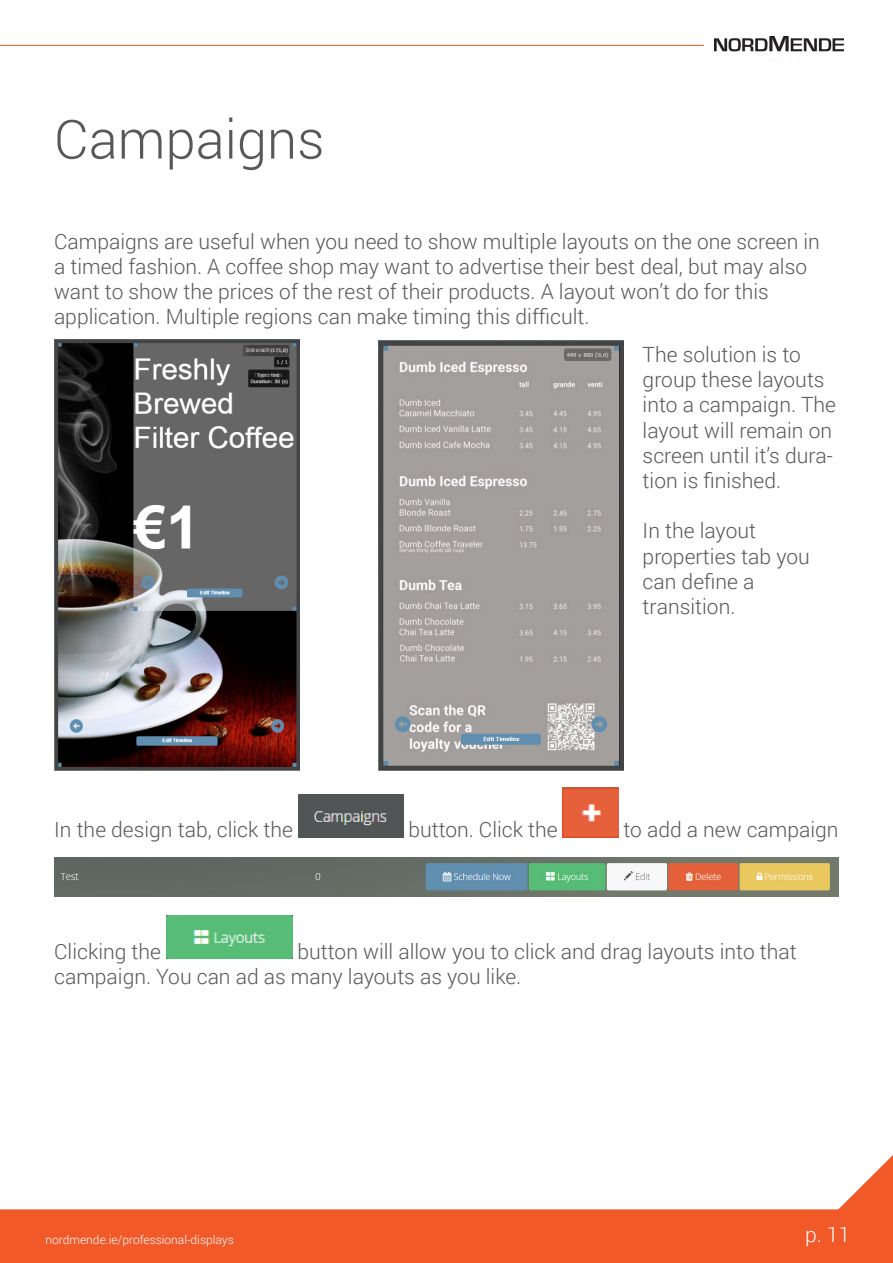
<style>
.page{position:relative;width:893px;height:1263px;background:#fff}
.page>*{position:absolute;margin:0;border:0;box-sizing:border-box;transform-origin:0 0}
.t1{font:300 54px "Roboto";color:#57585a}
.t2{font:300 21px/25.2px "Roboto";color:#57585a}
.t3{font:300 21px "Roboto";color:#fff}
.t4{font:300 12px "Roboto";color:#fff}
</style>
<div class="page">
<div style="left:0;top:1209px;width:893px;height:54px;background:#f15929"></div>
<svg style="left:837px;top:1155px;width:56px;height:56px"></svg>
<hr style="left:0;top:45px;width:704px;height:1px;background:#ef4d2f">
<img style="left:715px;top:36px;width:128px;height:16px">
<img style="left:298px;top:794px;width:105px;height:43px">
<img style="left:563px;top:788px;width:55px;height:49px">
<img style="left:166px;top:916px;width:126px;height:43px">
<img style="left:54px;top:340px;width:245px;height:430px">
<img style="left:378px;top:340px;width:245px;height:430px">
<img style="left:54px;top:858px;width:785px;height:39px">
<p class="t1" style="left:54px;top:102px;width:272px">Campaigns</p>
<p class="t2" style="left:54px;top:228px;width:767px">Campaigns are useful when you need to show multiple layouts on the one screen in a timed fashion. A coffee shop may want to advertise their best deal, but may also want to show the prices of the rest of their products. A layout won’t do for this application. Multiple regions can make timing this difficult.</p>
<p class="t2" style="left:643px;top:341px;width:195px">The solution is to group these layouts into a campaign. The layout will remain on screen until it’s dura&shy;tion is finished.</p>
<p class="t2" style="left:643px;top:518px;width:169px">In the layout properties tab you can define a transition.</p>
<p class="t2" style="left:54px;top:816px;width:240px">In the design tab, click the</p>
<p class="t2" style="left:408px;top:816px;width:151px">button. Click the</p>
<p class="t2" style="left:623px;top:816px;width:217px">to add a new campaign</p>
<p class="t2" style="left:54px;top:938px;width:744px;text-indent:243px">button will allow you to click and drag layouts into that campaign. You can ad as many layouts as you like.</p>
<p class="t2" style="left:54px;top:938px;width:108px">Clicking the</p>
<p class="t4" style="left:45px;top:1232px;width:190px">nordmende.ie/professional-displays</p>
<p class="t3" style="left:805px;top:1219px;width:47px">p. 11</p>
</div>
